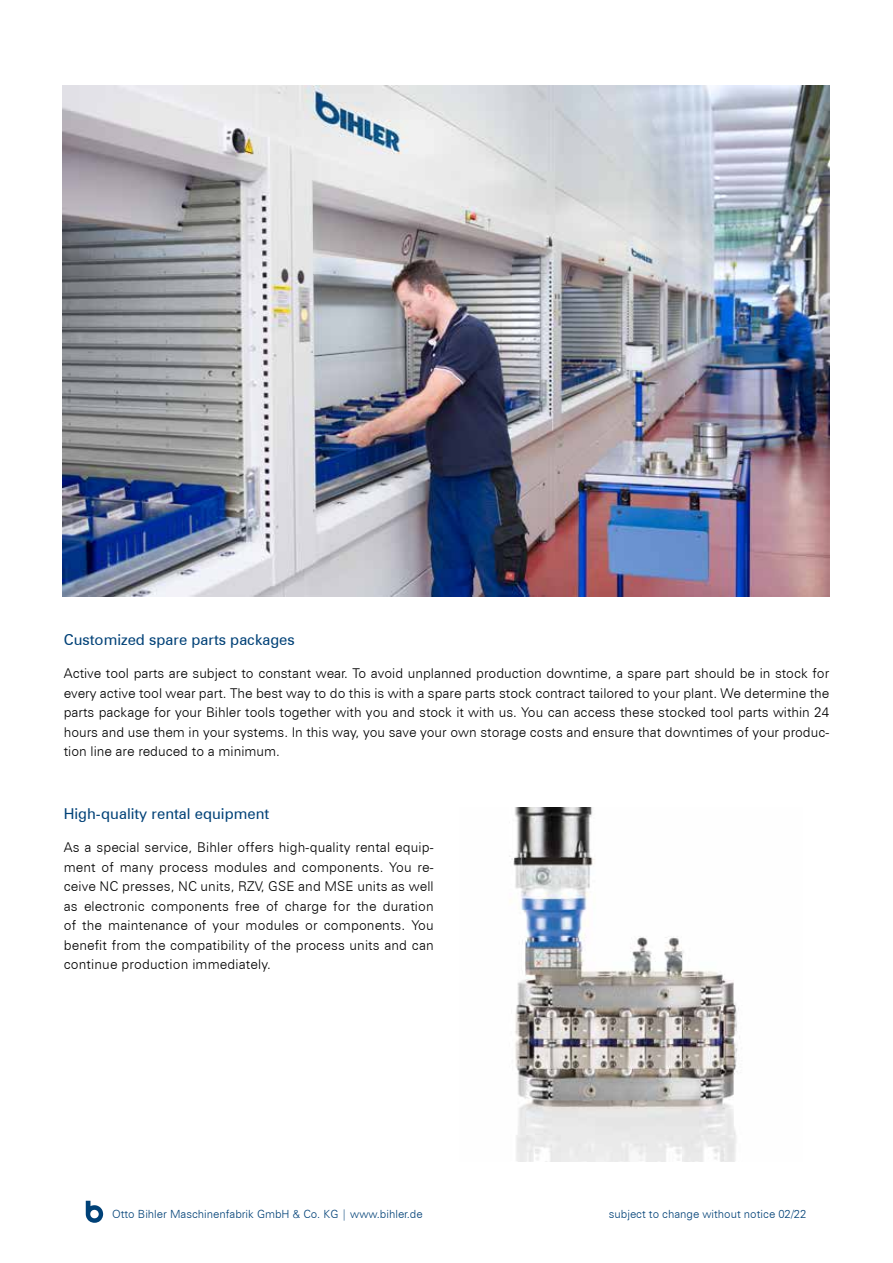
<style>
.page{position:relative;width:893px;height:1263px;background:#fff}
.page>*{position:absolute;margin:0;border:0;box-sizing:border-box;transform-origin:0 0}
.t1{font:15px "Zurich BT";color:#004177}
.t2{font:300 13.5px/19.5px "Zurich BT";letter-spacing:.005em;color:#000;text-align:justify}
.t3{font:300 11.25px "Zurich BT";color:#004177}
.s1{font-family:"Helvetica"}
</style>
<div class="page">
<img style="left:62px;top:85px;width:767px;height:511px">
<svg style="left:86px;top:1201px;width:17px;height:22px"></svg>
<img style="left:509px;top:808px;width:231px;height:353px">
<p class="t1" style="left:64px;top:630px;width:233px">Customized spare parts packages</p>
<p class="t2" style="left:64px;top:663px;width:767px">Active tool parts are subject to constant wear. To avoid unplanned production downtime, a spare part should be in stock for every active tool wear part. The best way to do this is with a spare parts stock contract tailored to your plant. We determine the parts package for your Bihler tools together with you and stock it with us. You can access these stocked tool parts within 24 hours and use them in your systems. In this way, you save your own storage costs and ensure that downtimes of your produc&shy;tion line are reduced to a minimum.</p>
<p class="t1" style="left:64px;top:805px;width:207px">High-quality rental equipment</p>
<p class="t2" style="left:64px;top:838px;width:371px">As a special service, Bihler offers high-quality rental equip&shy;ment of many process modules and components. You re&shy;ceive NC presses, NC units, RZV, GSE and MSE units as well as electronic components free of charge for the duration of the maintenance of your modules or components. You benefit from the compatibility of the process units and can continue production immediately.</p>
<p class="t3" style="left:112px;top:1207px;width:312px">Otto Bihler Maschinenfabrik GmbH <span class="s1">&amp;</span> Co. KG | www.bihler.de</p>
<p class="t3" style="left:609px;top:1207px;width:199px">subject to change without notice 02/22</p>
</div>
